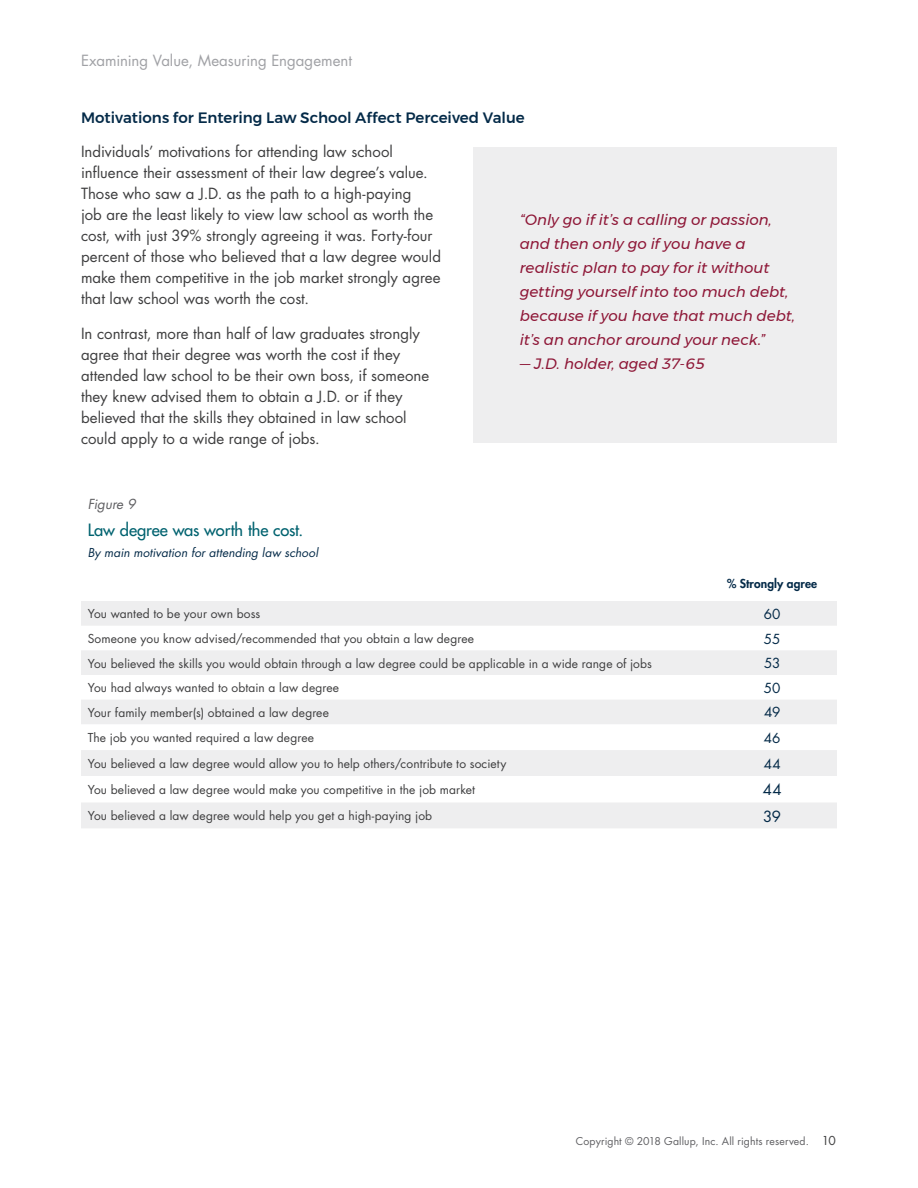
<style>
.page{position:relative;width:918px;height:1188px;background:#fff}
.page>*{position:absolute;margin:0;border:0;box-sizing:border-box;transform-origin:0 0}
.Graph_Titles{font:500 16.5px "Futura Std";letter-spacing:-.005em;color:#00626f}
.body_2col{font:15px/21px "Futura Std";color:#3e3e3f}
.body_2col-2{font:italic 15px/24px "Montserrat";color:#8e1737}
.body_2col-3{font:500 15px "Montserrat";color:#042a48}
.t1{font:15px "Futura Std";color:#a0a1a5}
.body{font:15px "Futura Std";color:#042a48}
.body-2{font:13.5px "Futura Std";letter-spacing:-.015em;color:#042a48}
.Figure{font:italic 13.5px "Futura Std";letter-spacing:-.005em;color:#5f5f62}
.body_9_13{font:12px "Futura Std";letter-spacing:.01em;color:#3e3e3f}
.Graph_Sub{font:italic 12px "Futura Std";letter-spacing:.005em;color:#042a48}
.body-3{font:800 12px "Futura Std";letter-spacing:.01em;color:#042a48}
.t2{font:10.5px "Futura Std";letter-spacing:.01em;color:#5f5f62}
.s1{font-size:12px;color:#3e3e3f}
</style>
<div class="page">
<div style="left:473px;top:147px;width:364px;height:296px;background:#eeeeef"></div>
<svg style="left:81px;top:601px;width:756px;height:227px;fill:#f6f6f6"></svg>
<svg style="left:81px;top:650px;width:756px;height:126px;fill:#eeeeef"></svg>
<p class="t1" style="left:81px;top:51px;width:272px">Examining Value, Measuring Engagement</p>
<p class="body_2col-3" style="left:81px;top:105px;width:445px">Motivations for Entering Law School Affect Perceived Value</p>
<p class="body_2col" style="left:81px;top:141px;width:361px">Individuals’ motivations for attending law school influence their assessment of their law degree’s value.<br>Those who saw a J.D. as the path to a high-paying<br>job are the least likely to view law school as worth the cost, with just 39% strongly agreeing it was. Forty-four percent of those who believed that a law degree would make them competitive in the job market strongly agree that law school was worth the cost.</p>
<p class="body_2col" style="left:81px;top:323px;width:350px">In contrast, more than half of law graduates strongly agree that their degree was worth the cost if they attended law school to be their own boss, if someone they knew advised them to obtain a J.D. or if they believed that the skills they obtained in law school could apply to a wide range of jobs.</p>
<p class="body_2col-2" style="left:520px;top:207px;width:277px">“Only go if it’s a calling or passion, and then only go if you have a realistic plan to pay for it without getting yourself into too much debt, because if you have that much debt, it’s an anchor around your neck.”</p>
<p class="body_2col-2" style="left:520px;top:351px;width:187px">— J.D. holder, aged 37-65</p>
<p class="Figure" style="left:88px;top:496px;width:49px">Figure 9</p>
<p class="Graph_Titles" style="left:88px;top:519px;width:217px">Law degree was worth the cost.</p>
<p class="Graph_Sub" style="left:88px;top:545px;width:232px">By main motivation for attending law school</p>
<p class="body-3" style="left:727px;top:576px;width:92px">% Strongly agree</p>
<p class="body_9_13" style="left:88px;top:606px;width:174px">You wanted to be your own boss</p>
<p class="body-2" style="left:764px;top:605px;width:18px">60</p>
<p class="body_9_13" style="left:88px;top:631px;width:388px">Someone you know advised/recommended that you obtain a law degree</p>
<p class="body-2" style="left:764px;top:630px;width:18px">55</p>
<p class="body_9_13" style="left:88px;top:656px;width:566px">You believed the skills you would obtain through a law degree could be applicable in a wide range of jobs</p>
<p class="body-2" style="left:764px;top:655px;width:18px">53</p>
<p class="body_9_13" style="left:88px;top:680px;width:253px">You had always wanted to obtain a law degree</p>
<p class="body-2" style="left:764px;top:679px;width:18px">50</p>
<p class="body_9_13" style="left:88px;top:705px;width:243px">Your family member(s) obtained a law degree</p>
<p class="body-2" style="left:764px;top:704px;width:18px">49</p>
<p class="body_9_13" style="left:88px;top:730px;width:228px">The job you wanted required a law degree</p>
<p class="body-2" style="left:764px;top:729px;width:18px">46</p>
<p class="body_9_13" style="left:88px;top:756px;width:420px">You believed a law degree would allow you to help others/contribute to society</p>
<p class="body-2" style="left:764px;top:755px;width:18px">44</p>
<p class="body_9_13" style="left:88px;top:782px;width:389px">You believed a law degree would make you competitive in the job market</p>
<p class="body" style="left:763px;top:780px;width:20px">44</p>
<p class="body_9_13" style="left:88px;top:808px;width:346px">You believed a law degree would help you get a high-paying job</p>
<p class="body" style="left:763px;top:807px;width:19px">39</p>
<p class="t2" style="left:576px;top:1135px;width:261px">Copyright © 2018 Gallup, Inc. All rights reserved. <span class="s1">10</span></p>
</div>
